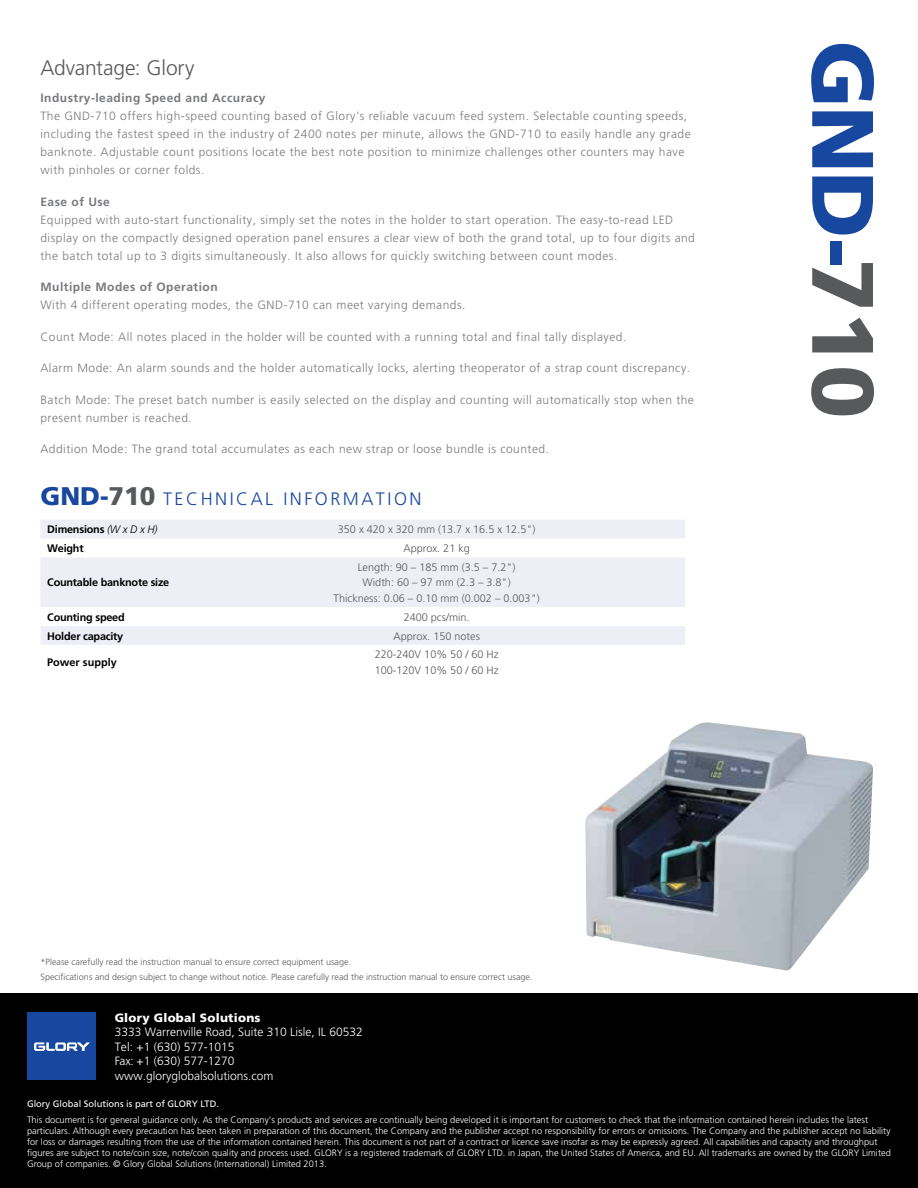
<style>
.page{position:relative;width:918px;height:1188px;background:#fff}
.page>*{position:absolute;margin:0;border:0;box-sizing:border-box;transform-origin:0 0}
.t1{font:900 87px "Frutiger LT Std";letter-spacing:-.015em;color:#17479e}
.t2{font:300 21px "Frutiger LT Std";letter-spacing:-.01em;color:#58595b}
.t3{font:300 18px "Frutiger LT Std";letter-spacing:.14em;color:#17479e}
.t4{font:300 12px/18px "Frutiger LT Std";letter-spacing:.04em;color:#797a7d}
.t5{font:300 12px/14.7px "Frutiger LT Std";color:#fff}
.t6{font:700 12px "Frutiger LT Std";letter-spacing:.04em;color:#797a7d}
.t7{font:900 12px "Frutiger LT Std";letter-spacing:.02em;color:#fff}
.t8{font:300 10.8px/15.6px "Frutiger LT Std";color:#58595b;text-align:center}
.t9{font:700 10.8px "Frutiger LT Std";letter-spacing:-.02em;color:#000}
.t10{font:700 10.8px "Frutiger LT Std";color:#000}
.t11{font:300 9.3px/11.1px "Frutiger LT Std";color:#fff}
.t12{font:9.3px "Frutiger LT Std";color:#fff}
.t13{font:300 9px "Frutiger LT Std";color:#58595b}
.s1{font-weight:900;font-size:25.5px}
.s2{font-weight:900;font-size:25.5px;color:#58595b}
.s3{font-weight:300;font-style:italic}
.s4{color:#58595b}
</style>
<div class="page">
<div style="left:0;top:993px;width:918px;height:195px;background:#000"></div>
<img style="left:585px;top:722px;width:288px;height:248px">
<div style="left:27px;top:1012px;width:69px;height:68px;background:#17479e"></div>
<svg style="left:34px;top:1042px;width:56px;height:9px"></svg>
<div style="left:41px;top:520px;width:644px;height:18px;background:#eeeef7"></div>
<svg style="left:41px;top:558px;width:644px;height:87px;fill:#eeeef7"></svg>
<h2 class="t2" style="left:40px;top:56px;width:155px">Advantage: Glory</h2>
<p class="t6" style="left:40px;top:91px;width:227px">Industry-leading Speed and Accuracy</p>
<p class="t4" style="left:40px;top:107px;width:652px">The GND-710 offers high-speed counting based of Glory's reliable vacuum feed system. Selectable counting speeds, including the fastest speed in the industry of 2400 notes per minute, allows the GND-710 to easily handle any grade banknote. Adjustable count positions locate the best note position to minimize challenges other counters may have with pinholes or corner folds.</p>
<p class="t6" style="left:40px;top:194px;width:71px">Ease of Use</p>
<p class="t4" style="left:40px;top:211px;width:656px">Equipped with auto-start functionality, simply set the notes in the holder to start operation. The easy-to-read LED display on the compactly designed operation panel ensures a clear view of both the grand total, up to four digits and the batch total up to 3 digits simultaneously. It also allows for quickly switching between count modes.</p>
<p class="t6" style="left:40px;top:280px;width:179px">Multiple Modes of Operation</p>
<p class="t4" style="left:40px;top:296px;width:426px">With 4 different operating modes, the GND-710 can meet varying demands.</p>
<p class="t4" style="left:40px;top:328px;width:587px">Count Mode: All notes placed in the holder will be counted with a running total and final tally displayed.</p>
<p class="t4" style="left:40px;top:359px;width:651px">Alarm Mode: An alarm sounds and the holder automatically locks, alerting theoperator of a strap count discrepancy.</p>
<p class="t4" style="left:40px;top:391px;width:655px">Batch Mode: The preset batch number is easily selected on the display and counting will automatically stop when the present number is reached.</p>
<p class="t4" style="left:40px;top:440px;width:510px">Addition Mode: The grand total accumulates as each new strap or loose bundle is counted.</p>
<h3 class="t3" style="left:40px;top:489px;width:383px"><span class="s1">GND-</span><span class="s2">710</span> TECHNICAL INFORMATION</h3>
<p class="t9" style="left:47px;top:523px;width:112px">Dimensions <span class="s3">(W x D x H)</span></p>
<p class="t8" style="left:338px;top:522px;width:199px">350 x 420 x 320 mm (13.7 x 16.5 x 12.5")</p>
<p class="t9" style="left:47px;top:542px;width:38px">Weight</p>
<p class="t8" style="left:403px;top:541px;width:68px">Approx. 21 kg</p>
<p class="t9" style="left:47px;top:576px;width:124px">Countable banknote size</p>
<p class="t8" style="left:334px;top:559px;width:208px">Length: 90 – 185 mm (3.5 – 7.2")<br>Width: 60 – 97 mm (2.3 – 3.8")<br>Thickness: 0.06 – 0.10 mm (0.002 – 0.003")</p>
<p class="t9" style="left:47px;top:611px;width:79px">Counting speed</p>
<p class="t8" style="left:404px;top:609px;width:67px">2400 pcs/min.</p>
<p class="t9" style="left:47px;top:629px;width:78px">Holder capacity</p>
<p class="t8" style="left:393px;top:628px;width:88px">Approx. 150 notes</p>
<p class="t10" style="left:47px;top:656px;width:71px">Power supply</p>
<p class="t8" style="left:375px;top:647px;width:125px;text-align:left">220-240V 10% 50 / 60 Hz<br>100-120V 10% 50 / 60 Hz</p>
<p class="t13" style="left:40px;top:957px;width:312px">*Please carefully read the instruction manual to ensure correct equipment usage.</p>
<p class="t13" style="left:40px;top:971px;width:494px">Specifications and design subject to change without notice. Please carefully read the instruction manual to ensure correct usage.</p>
<p class="t7" style="left:115px;top:1010px;width:147px">Glory Global Solutions</p>
<p class="t5" style="left:115px;top:1025px;width:250px">3333 Warrenville Road, Suite 310 Lisle, IL 60532<br>Tel: +1 (630) 577-1015<br>Fax: +1 (630) 577-1270 www.gloryglobalsolutions.com</p>
<h1 class="t1" style="left:895px;top:40px;width:379px;rotate:90deg">GND-<span class="s4">710</span></h1>
<p class="t12" style="left:27px;top:1099px;width:194px">Glory Global Solutions is part of GLORY LTD.</p>
<p class="t11" style="left:27px;top:1114px;width:865px">This document is for general guidance only. As the Company’s products and services are continually being developed it is important for customers to check that the information contained herein includes the latest particulars. Although every precaution has been taken in preparation of this document, the Company and the publisher accept no responsibility for errors or omissions. The Company and the publisher accept no liability for loss or damages resulting from the use of the information contained herein. This document is not part of a contract or licence save insofar as may be expressly agreed. All capabilities and capacity and throughput figures are subject to note/coin size, note/coin quality and process used. GLORY is a registered trademark of GLORY LTD. in Japan, the United States of America, and EU. All trademarks are owned by the GLORY Limited Group of companies. © Glory Global Solutions (International) Limited 2013.</p>
</div>
